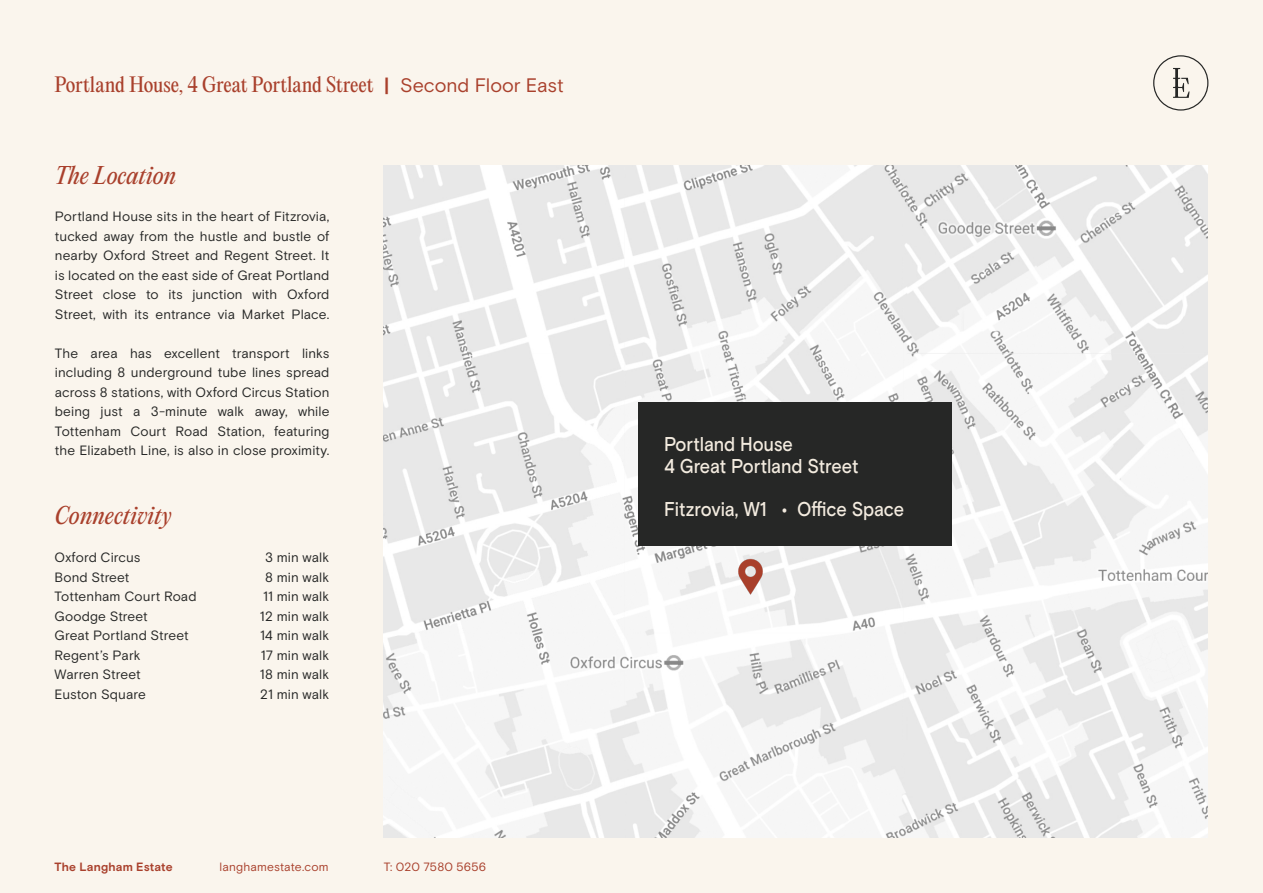
<style>
.page{position:relative;width:1263px;height:893px;background:#faf5ed}
.page>*{position:absolute;margin:0;border:0;box-sizing:border-box;transform-origin:0 0}
.Body_L{font:italic 22.5px "PP Editorial New";color:#a9402c}
.t1{font:500 19.95px "Basis Grotesque Pro";letter-spacing:-.005em;color:#f3ebdf;scale:.9 1}
.LARGE_STATEMENT_CHARCOAL{font:19.5px "PP Editorial New";letter-spacing:-.005em;color:#a9402c}
.PG_Title{font:13.5px/19.5px "Basis Grotesque Pro";letter-spacing:.005em;color:#262726;text-align:justify}
.Body_L-2{font:13.5px "Basis Grotesque Pro";letter-spacing:.005em;color:#262726}
.LARGE_STATEMENT_CHARCOAL-2{font:12px "Basis Grotesque Pro";letter-spacing:.01em;color:#a9402c}
.LARGE_STATEMENT_CHARCOAL-3{font:700 12px "Basis Grotesque Pro";letter-spacing:.015em;color:#a9402c}
.s1{font-family:"Basis Grotesque Pro";font-weight:700}
.s2{font-family:"Basis Grotesque Pro"}
</style>
<div class="page">
<svg style="left:1153px;top:55px;width:55px;height:56px"></svg>
<img style="left:383px;top:166px;width:824px;height:672px">
<div style="left:638px;top:402px;width:314px;height:144px;background:#262726"></div>
<img style="left:727px;top:553px;width:46px;height:43px">
<p class="LARGE_STATEMENT_CHARCOAL" style="left:55px;top:71px;width:511px">Portland House, 4 Great Portland Street <span class="s1">|</span> <span class="s2">Second Floor East</span></p>
<p class="Body_L" style="left:55px;top:160px;width:123px">The Location</p>
<p class="PG_Title" style="left:55px;top:207px;width:276px">Portland House sits in the heart of Fitzrovia, tucked away from the hustle and bustle of nearby Oxford Street and Regent Street. It is located on the east side of Great Portland Street close to its junction with Oxford Street, with its entrance via Market Place.</p>
<p class="PG_Title" style="left:55px;top:344px;width:276px">The area has excellent transport links including 8 underground tube lines spread across 8 stations, with Oxford Circus Station being just a 3-minute walk away, while Tottenham Court Road Station, featuring the Elizabeth Line, is also in close proximity.</p>
<p class="Body_L" style="left:55px;top:500px;width:118px">Connectivity</p>
<p class="Body_L-2" style="left:55px;top:549px;width:87px">Oxford Circus</p>
<p class="Body_L-2" style="left:265px;top:549px;width:66px">3 min walk</p>
<p class="Body_L-2" style="left:55px;top:569px;width:77px">Bond Street</p>
<p class="Body_L-2" style="left:265px;top:569px;width:65px">8 min walk</p>
<p class="Body_L-2" style="left:55px;top:588px;width:144px">Tottenham Court Road</p>
<p class="Body_L-2" style="left:263px;top:588px;width:67px">11 min walk</p>
<p class="Body_L-2" style="left:55px;top:608px;width:95px">Goodge Street</p>
<p class="Body_L-2" style="left:260px;top:608px;width:71px">12 min walk</p>
<p class="Body_L-2" style="left:55px;top:627px;width:136px">Great Portland Street</p>
<p class="Body_L-2" style="left:260px;top:627px;width:71px">14 min walk</p>
<p class="Body_L-2" style="left:55px;top:647px;width:88px">Regent’s Park</p>
<p class="Body_L-2" style="left:261px;top:647px;width:70px">17 min walk</p>
<p class="Body_L-2" style="left:55px;top:666px;width:88px">Warren Street</p>
<p class="Body_L-2" style="left:260px;top:666px;width:71px">18 min walk</p>
<p class="Body_L-2" style="left:55px;top:686px;width:93px">Euston Square</p>
<p class="Body_L-2" style="left:260px;top:686px;width:70px">21 min walk</p>
<p class="LARGE_STATEMENT_CHARCOAL-3" style="left:55px;top:860px;width:120px">The Langham Estate</p>
<p class="LARGE_STATEMENT_CHARCOAL-2" style="left:220px;top:860px;width:110px">langhamestate.com</p>
<p class="LARGE_STATEMENT_CHARCOAL-2" style="left:384px;top:860px;width:104px">T: 020 7580 5656</p>
<p class="t1" style="left:664px;top:433px;width:145px">Portland House</p>
<p class="t1" style="left:664px;top:454px;width:218px">4 Great Portland Street</p>
<p class="t1" style="left:664px;top:497px;width:268px">Fitzrovia, W1 • Office Space</p>
</div>
